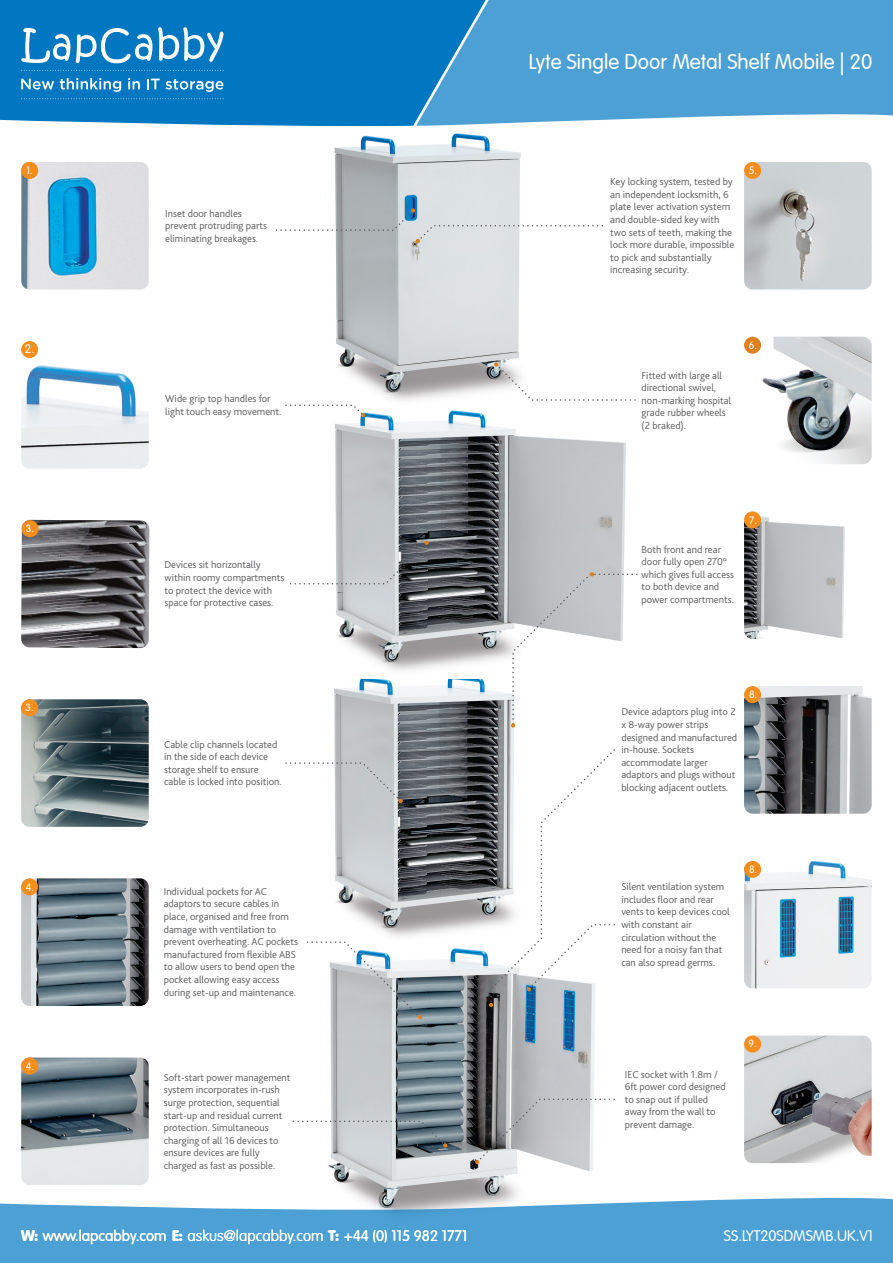
<style>
.page{position:relative;width:893px;height:1263px;background:#fff}
.page>*{position:absolute;margin:0;border:0;box-sizing:border-box;transform-origin:0 0}
.t1{font:300 21px "VAG Rounded";color:#fff}
.t2{font:100 15px "VAG Rounded Std";color:#fff}
.t3{font:300 15px "VAG Rounded";color:#fff}
.t4{font:300 12.15px "VAG Rounded";color:#fff}
.t5{font:300 10.5px/12.6px "Bliss 2";color:#58595b}
.t6{font:300 10.35px "VAG Rounded";color:#fff}
.s1{font-family:"VAG Rounded BT";font-weight:400}
.s2{font-family:"VAG Rounded";font-weight:300}
.s3{font-weight:300}
</style>
<div class="page">
<img style="left:744px;top:337px;width:128px;height:127px">
<img style="left:334px;top:679px;width:180px;height:258px">
<img style="left:328px;top:948px;width:267px;height:250px">
<img style="left:335px;top:410px;width:291px;height:261px">
<img style="left:334px;top:133px;width:187px;height:268px">
<img style="left:21px;top:162px;width:128px;height:128px">
<img style="left:744px;top:162px;width:128px;height:128px">
<svg style="left:0;top:1198px;width:893px;height:65px;background:#5ea8d6"></svg>
<div style="left:0;top:0;width:416px;height:127px;background:#0077c0"></div>
<svg style="left:416px;top:0;width:477px;height:126px;background:#52a3d4"></svg>
<svg style="left:21px;top:98px;width:203px;height:1px"></svg>
<svg style="left:21px;top:27px;width:202px;height:36px"></svg>
<svg style="left:21px;top:79px;width:33px;height:11px"></svg>
<svg style="left:60px;top:78px;width:61px;height:14px"></svg>
<svg style="left:128px;top:78px;width:12px;height:11px"></svg>
<svg style="left:147px;top:79px;width:76px;height:13px"></svg>
<svg style="left:21px;top:70px;width:203px;height:1px"></svg>
<img style="left:21px;top:699px;width:128px;height:128px">
<div style="left:21px;top:699px;width:17px;height:17px;background:#f68e1e;border-radius:50%"></div>
<img style="left:21px;top:520px;width:128px;height:128px">
<div style="left:22px;top:520px;width:17px;height:17px;background:#f68e1e;border-radius:50%"></div>
<img style="left:21px;top:341px;width:128px;height:128px">
<div style="left:21px;top:341px;width:17px;height:17px;background:#f68e1e;border-radius:50%"></div>
<div style="left:21px;top:162px;width:17px;height:17px;background:#f68e1e;border-radius:50%"></div>
<img style="left:21px;top:878px;width:128px;height:128px">
<div style="left:21px;top:878px;width:17px;height:17px;background:#f68e1e;border-radius:50%"></div>
<img style="left:21px;top:1057px;width:128px;height:128px">
<div style="left:21px;top:1057px;width:17px;height:17px;background:#f68e1e;border-radius:50%"></div>
<div style="left:744px;top:337px;width:17px;height:17px;background:#de801e;border-radius:50%"></div>
<img style="left:744px;top:1035px;width:128px;height:128px">
<div style="left:744px;top:1035px;width:17px;height:17px;background:#f68e1e;border-radius:50%"></div>
<div style="left:744px;top:162px;width:17px;height:17px;background:#f68e1e;border-radius:50%"></div>
<img style="left:744px;top:686px;width:128px;height:128px">
<div style="left:744px;top:686px;width:17px;height:17px;background:#f68e1e;border-radius:50%"></div>
<img style="left:744px;top:861px;width:128px;height:127px">
<div style="left:744px;top:861px;width:17px;height:17px;background:#f68e1e;border-radius:50%"></div>
<svg style="left:275px;top:208px;width:328px;height:35px"></svg>
<svg style="left:494px;top:362px;width:142px;height:39px"></svg>
<svg style="left:292px;top:1120px;width:155px;height:27px"></svg>
<svg style="left:475px;top:1098px;width:140px;height:66px"></svg>
<img style="left:744px;top:511px;width:101px;height:128px">
<div style="left:744px;top:511px;width:17px;height:17px;background:#f68e1e;border-radius:50%"></div>
<svg style="left:289px;top:541px;width:140px;height:44px"></svg>
<svg style="left:285px;top:761px;width:118px;height:42px"></svg>
<svg style="left:306px;top:941px;width:116px;height:78px"></svg>
<svg style="left:489px;top:748px;width:126px;height:259px"></svg>
<svg style="left:511px;top:572px;width:127px;height:156px"></svg>
<svg style="left:285px;top:404px;width:80px;height:13px"></svg>
<p class="t6" style="left:27px;top:164px;width:8px">1.</p>
<p class="t4" style="left:25px;top:342px;width:11px">2.</p>
<p class="t6" style="left:26px;top:522px;width:10px">3.</p>
<p class="t6" style="left:26px;top:701px;width:10px">3.</p>
<p class="t6" style="left:26px;top:881px;width:10px">4.</p>
<p class="t6" style="left:26px;top:1060px;width:10px">4.</p>
<p class="t5" style="left:165px;top:207px;width:103px">Inset door handles prevent protruding parts eliminating breakages.</p>
<p class="t5" style="left:165px;top:392px;width:118px">Wide grip top handles for light touch easy movement.</p>
<p class="t5" style="left:164px;top:558px;width:121px">Devices sit horizontally within roomy compartments to protect the device with space for protective cases.</p>
<p class="t5" style="left:164px;top:737px;width:119px">Cable clip channels located in the side of each device storage shelf to ensure cable is locked into position.</p>
<p class="t5" style="left:164px;top:885px;width:136px">Individual pockets for AC adaptors to secure cables in place, organised and free from damage with ventilation to prevent overheating. AC pockets manufactured from flexible ABS to allow users to bend open the pocket allowing easy access during set-up and maintenance.</p>
<p class="t5" style="left:164px;top:1071px;width:128px">Soft-start power management system incorporates in-rush surge protection, sequential start-up and residual current protection. Simultaneous charging of all 16 devices to ensure devices are fully charged as fast as possible.</p>
<h2 class="t2" style="left:21px;top:1227px;width:448px"><span class="s1">W:</span> <span class="s2">www.lapcabby.com</span> <span class="s1">E:</span> askus@lapcabby.com <span class="s1">T:</span> <span class="s3">+44 (0) 115 982 1771</span></h2>
<h1 class="t1" style="left:529px;top:49px;width:345px">Lyte Single Door Metal Shelf Mobile | 20</h1>
<p class="t5" style="left:610px;top:175px;width:126px">Key locking system, tested by an independent locksmith, 6 plate lever activation system and double-sided key with two sets of teeth, making the lock more durable, impossible to pick and substantially increasing security.</p>
<p class="t6" style="left:749px;top:164px;width:10px">5.</p>
<p class="t5" style="left:642px;top:368px;width:91px">Fitted with large all directional swivel, non-marking hospital grade rubber wheels (2 braked).</p>
<p class="t6" style="left:749px;top:339px;width:10px">6.</p>
<p class="t5" style="left:642px;top:542px;width:94px">Both front and rear door fully open 270° which gives full access to both device and power compartments.</p>
<p class="t6" style="left:749px;top:514px;width:9px">7.</p>
<p class="t5" style="left:621px;top:705px;width:117px">Device adaptors plug into 2 x 8-way power strips designed and manufactured in-house. Sockets accommodate larger adaptors and plugs without blocking adjacent outlets.</p>
<p class="t6" style="left:749px;top:689px;width:10px">8.</p>
<p class="t5" style="left:621px;top:880px;width:110px">Silent ventilation system includes floor and rear vents to keep devices cool with constant air circulation without the need for a noisy fan that can also spread germs.</p>
<p class="t6" style="left:749px;top:863px;width:10px">8.</p>
<p class="t5" style="left:625px;top:1067px;width:102px">IEC socket with 1.8m /<br>6ft power cord designed to snap out if pulled away from the wall to prevent damage.</p>
<p class="t6" style="left:748px;top:1037px;width:10px">9.</p>
<h2 class="t3" style="left:724px;top:1227px;width:151px">SS.LYT20SDMSMB.UK.V1</h2>
</div>
